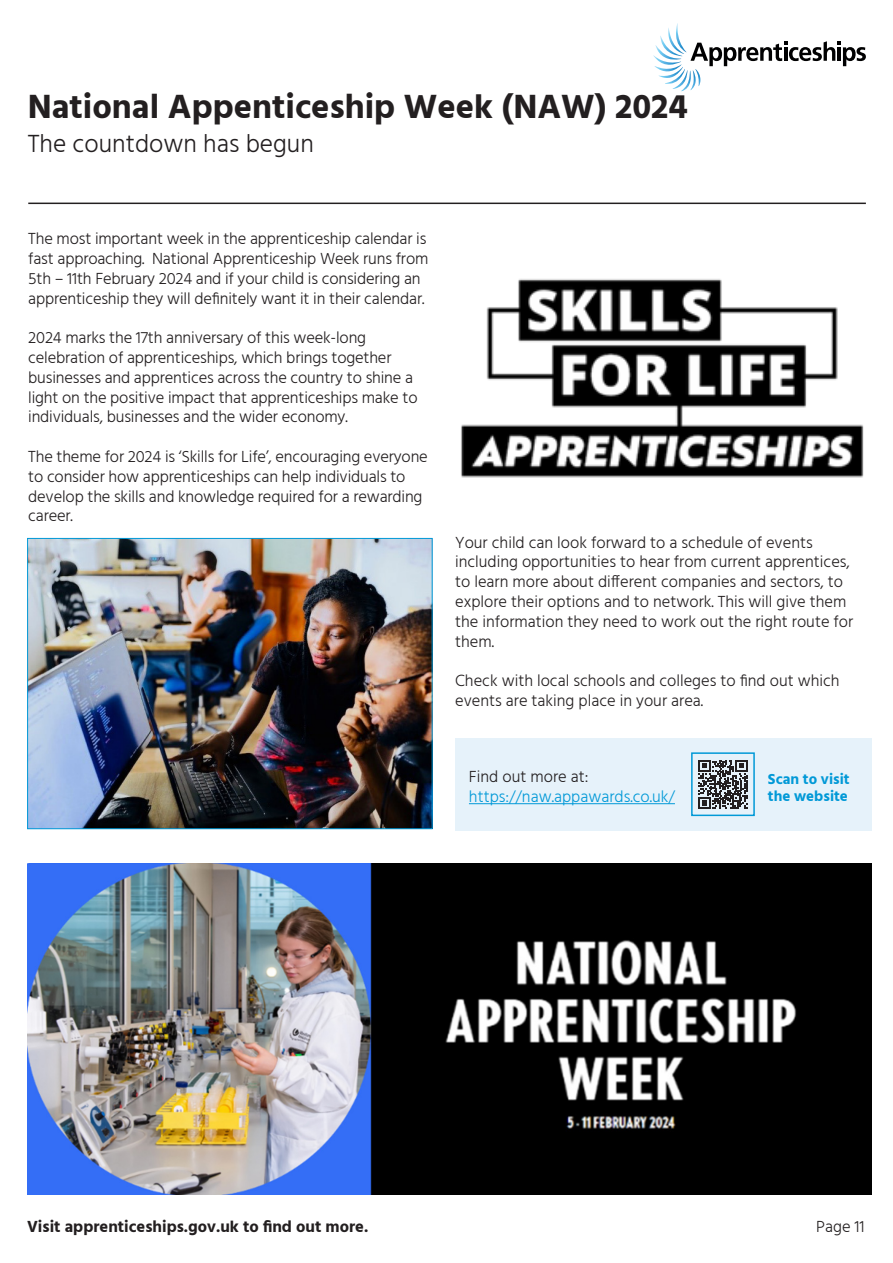
<style>
.page{position:relative;width:893px;height:1263px;background:#fff}
.page>*{position:absolute;margin:0;border:0;box-sizing:border-box;transform-origin:0 0}
.Page_title_heading{font:700 34.5px "Hind";color:#231f20}
.Page_title_heading-2{font:300 25.5px "Hind";color:#231f20}
.t1{font:300 16.5px/19.8px "Hind";letter-spacing:-.01em;color:#231f20}
.TOC_body_text{font:300 16.5px/19.8px "Hind";color:#0199d7}
.t2{font:700 16.5px "Hind";color:#231f20}
.t3{font:700 15px/16.5px "Hind";color:#0199d7}
.s1{color:#231f20}
</style>
<div class="page">
<div style="left:371px;top:863px;width:501px;height:332px;background:#000"></div>
<svg style="left:653px;top:23px;width:213px;height:68px"></svg>
<hr style="left:837px;top:47px;width:4px;height:14px;background:#000001">
<hr style="left:28px;top:203px;width:838px;height:1px;background:#231f20">
<div style="left:455px;top:738px;width:416px;height:93px;background:#e6f2fa"></div>
<hr style="left:469px;top:803px;width:206px;height:1px;background:#0199d7">
<svg style="left:699px;top:760px;width:48px;height:49px"></svg>
<div style="left:691px;top:752px;width:64px;height:64px;border:2px solid #0199d7"></div>
<img style="left:461px;top:279px;width:403px;height:199px">
<img style="left:29px;top:540px;width:402px;height:287px">
<div style="left:27px;top:538px;width:406px;height:291px;border:1px solid #0199d7"></div>
<img style="left:27px;top:863px;width:344px;height:332px">
<img style="left:445px;top:940px;width:352px;height:189px">
<p class="Page_title_heading" style="left:28px;top:86px;width:662px">National Appenticeship Week (NAW) 2024</p>
<p class="Page_title_heading-2" style="left:28px;top:127px;width:288px">The countdown has begun</p>
<p class="t1" style="left:28px;top:230px;width:402px">The most important week in the apprenticeship calendar is fast approaching. National Apprenticeship Week runs from 5th – 11th February 2024 and if your child is considering an apprenticeship they will definitely want it in their calendar.</p>
<p class="t1" style="left:28px;top:329px;width:391px">2024 marks the 17th anniversary of this week-long celebration of apprenticeships, which brings together businesses and apprentices across the country to shine a light on the positive impact that apprenticeships make to individuals, businesses and the wider economy.</p>
<p class="t1" style="left:28px;top:447px;width:401px">The theme for 2024 is ‘Skills for Life’, encouraging everyone to consider how apprenticeships can help individuals to develop the skills and knowledge required for a rewarding career.</p>
<p class="t1" style="left:455px;top:533px;width:400px">Your child can look forward to a schedule of events including opportunities to hear from current apprentices, to learn more about different companies and sectors, to explore their options and to network. This will give them the information they need to work out the right route for them.</p>
<p class="t1" style="left:455px;top:672px;width:386px">Check with local schools and colleges to find out which events are taking place in your area.</p>
<p class="TOC_body_text" style="left:469px;top:767px;width:208px"><span class="s1">Find out more at: </span>https://naw.appawards.co.uk/</p>
<p class="t3" style="left:768px;top:771px;width:83px">Scan to visit the website</p>
<p class="t2" style="left:27px;top:1217px;width:343px">Visit apprenticeships.gov.uk to find out more.</p>
<p class="t1" style="left:816px;top:1218px;width:50px">Page 11</p>
</div>
